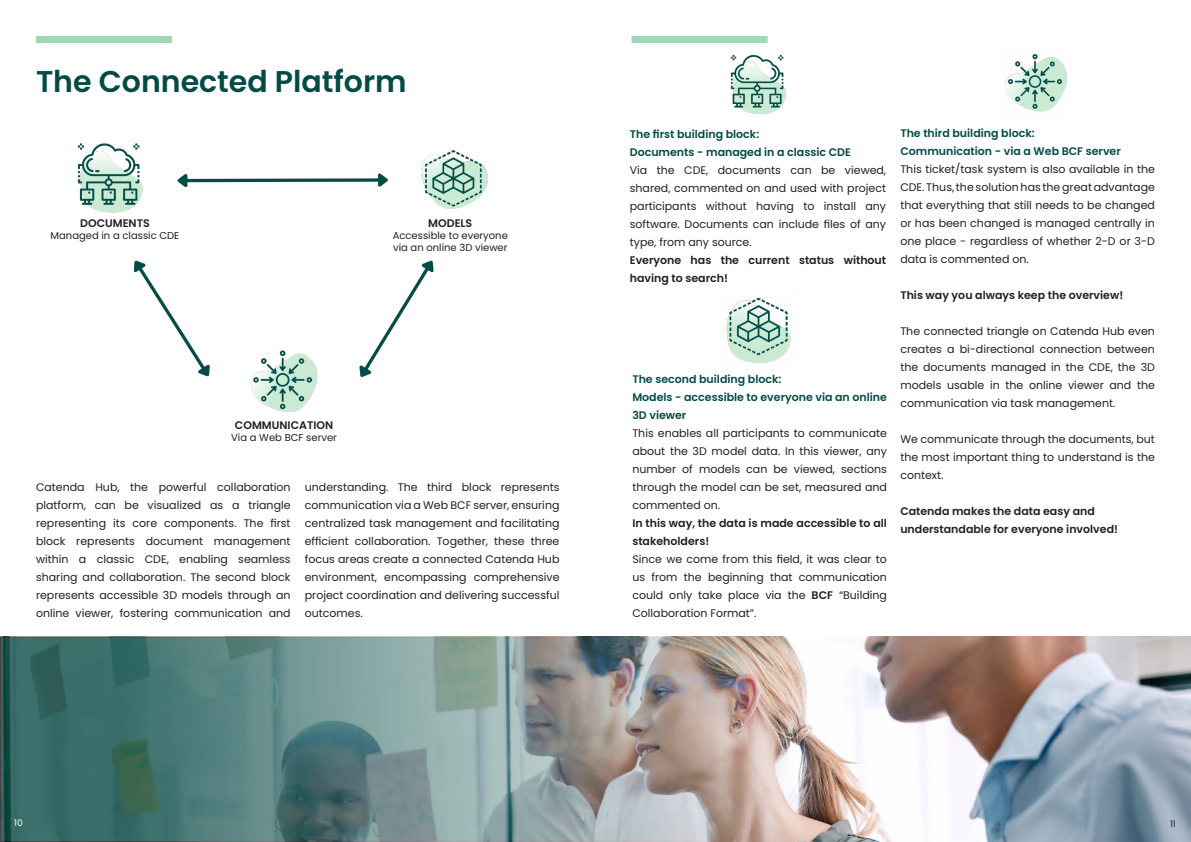
<style>
.page{position:relative;width:1191px;height:842px;background:#fff}
.page>*{position:absolute;margin:0;border:0;box-sizing:border-box;transform-origin:0 0}
.Title_page{font:600 30px "Poppins";color:#044b45}
.text_area{font:11px/18px "Poppins";color:#231f20;text-align:justify}
.text_area-2{font:600 11px/18px "Poppins";color:#231f20}
.text_area-3{font:600 11px/18px "Poppins";color:#044b45}
.t1{font:10px "Poppins";color:#231f20}
.t2{font:9px "Poppins";color:#fff}
.t3{font:9px "Poppins";color:#231f20}
.s1{font-weight:600}
</style>
<div class="page">
<div style="left:36px;top:36px;width:136px;height:7px;background:#a2d6b8"></div>
<div style="left:631px;top:36px;width:136px;height:7px;background:#a2d6b8"></div>
<img style="left:1076px;top:636px;width:115px;height:206px">
<img style="left:2px;top:638px;width:1072px;height:202px">
<img style="left:77px;top:143px;width:411px;height:270px">
<img style="left:730px;top:55px;width:56px;height:59px">
<img style="left:726px;top:297px;width:65px;height:66px">
<img style="left:1005px;top:54px;width:62px;height:58px">
<div style="left:43px;top:218px;width:142px;height:32px;background:#fff"></div>
<div style="left:347px;top:215px;width:206px;height:32px;background:#fff"></div>
<p class="Title_page" style="left:36px;top:65px;width:372px">The Connected Platform</p>
<p class="text_area-2" style="left:80px;top:214px;width:71px">DOCUMENTS</p>
<p class="t1" style="left:51px;top:229px;width:130px">Managed in a classic CDE</p>
<p class="text_area-2" style="left:428px;top:214px;width:46px">MODELS</p>
<p class="t1" style="left:393px;top:229px;width:117px">Accessible to everyone</p>
<p class="t1" style="left:393px;top:241px;width:116px">via an online 3D viewer</p>
<p class="text_area-2" style="left:235px;top:416px;width:100px">COMMUNICATION</p>
<p class="t1" style="left:231px;top:431px;width:107px">Via a Web BCF server</p>
<p class="text_area" style="left:36px;top:478px;width:256px">Catenda Hub, the powerful collaboration platform, can be visualized as a triangle representing its core components. The first block represents document management within a classic CDE, enabling seamless sharing and collaboration. The second block represents accessible 3D models through an online viewer, fostering communication and</p>
<p class="text_area" style="left:305px;top:478px;width:256px">understanding. The third block represents communication via a Web BCF server, ensuring centralized task management and facilitating efficient collaboration. Together, these three focus areas create a connected Catenda Hub environment, encompassing comprehensive project coordination and delivering successful outcomes.</p>
<p class="text_area-3" style="left:630px;top:125px;width:131px">The first building block:</p>
<p class="text_area-3" style="left:630px;top:143px;width:222px">Documents - managed in a classic CDE</p>
<p class="text_area" style="left:630px;top:161px;width:258px">Via the CDE, documents can be viewed, shared, commented on and used with project participants without having to install any software. Documents can include files of any type, from any source.</p>
<p class="text_area-2" style="left:630px;top:251px;width:258px">Everyone has the current status without having to search!</p>
<p class="text_area-3" style="left:632px;top:370px;width:150px">The second building block:</p>
<p class="text_area-3" style="left:632px;top:388px;width:256px">Models - accessible to everyone via an online<br>3D viewer</p>
<p class="text_area" style="left:632px;top:424px;width:256px">This enables all participants to communicate about the 3D model data. In this viewer, any number of models can be viewed, sections through the model can be set, measured and commented on.</p>
<p class="text_area-2" style="left:632px;top:514px;width:256px">In this way, the data is made accessible to all stakeholders!</p>
<p class="text_area" style="left:632px;top:550px;width:256px">Since we come from this field, it was clear to us from the beginning that communication could only take place via the <span class="s1">BCF</span> “Building Collaboration Format”.</p>
<p class="text_area-3" style="left:900px;top:124px;width:136px">The third building block:</p>
<p class="text_area-3" style="left:900px;top:142px;width:222px">Communication - via a Web BCF server</p>
<p class="text_area" style="left:900px;top:160px;width:256px">This ticket/task system is also available in the CDE. Thus, the solution has the great advantage that everything that still needs to be changed or has been changed is managed centrally in one place - regardless of whether 2-D or 3-D data is commented on.</p>
<p class="text_area-2" style="left:900px;top:286px;width:224px">This way you always keep the overview!</p>
<p class="text_area" style="left:900px;top:322px;width:256px">The connected triangle on Catenda Hub even creates a bi-directional connection between the documents managed in the CDE, the 3D models usable in the online viewer and the communication via task management.</p>
<p class="text_area" style="left:900px;top:430px;width:256px">We communicate through the documents, but the most important thing to understand is the context.</p>
<p class="text_area-2" style="left:900px;top:502px;width:219px">Catenda makes the data easy and understandable for everyone involved!</p>
<p class="t2" style="left:14px;top:818px;width:10px">10</p>
<p class="t3" style="left:1170px;top:819px;width:7px">11</p>
</div>
